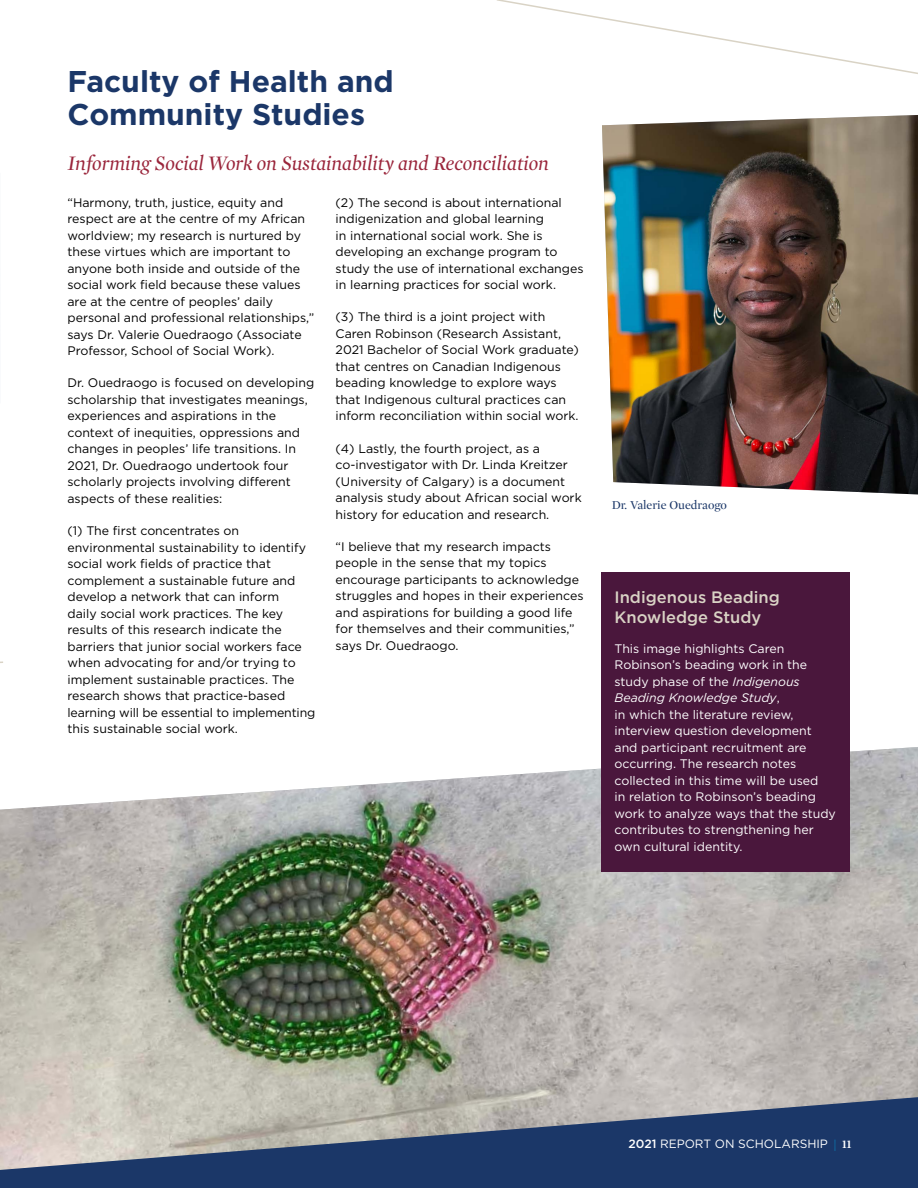
<style>
.page{position:relative;width:918px;height:1188px;background:#fff}
.page>*{position:absolute;margin:0;border:0;box-sizing:border-box;transform-origin:0 0}
.t1{font:700 30px/33px "Gotham";color:#1b3768}
.t2{font:italic 21px "Mercury Display";color:#9a253b}
.t3{font:500 16.5px/19.8px "Gotham";color:#d9d3c5}
.t4{font:12.3px/16.5px "Gotham";color:#000}
.t5{font:12.3px/16.5px "Gotham";color:#fff}
.t6{font:12.3px "Mercury Display";color:#1b3768}
.t7{font:12px "Gotham";color:#fff}
.s1{font-style:italic}
.s2{font-weight:500}
.s3{font-family:"Mercury Display";color:#00a0dd}
.s4{font-family:"Mercury Display";font-weight:700}
</style>
<div class="page">
<img style="left:602px;top:115px;width:316px;height:379px">
<img style="left:0;top:747px;width:918px;height:349px">
<div style="left:602px;top:572px;width:248px;height:300px;background:#4a173c"></div>
<svg style="left:497px;top:0;width:421px;height:74px"></svg>
<svg style="left:0;top:1096px;width:918px;height:92px;background:#606e88"></svg>
<h1 class="t1" style="left:68px;top:64px;width:328px">Faculty of Health and<br>Community Studies</h1>
<h2 class="t2" style="left:68px;top:149px;width:483px">Informing Social Work on Sustainability and Reconciliation</h2>
<p class="t4" style="left:68px;top:194px;width:248px">“Harmony, truth, justice, equity and respect are at the centre of my African worldview; my research is nurtured by these virtues which are important to anyone both inside and outside of the social work field because these values are at the centre of peoples’ daily personal and professional relationships,” says Dr. Valerie Ouedraogo (Associate Professor, School of Social Work).</p>
<p class="t4" style="left:68px;top:375px;width:248px">Dr. Ouedraogo is focused on developing scholarship that investigates meanings, experiences and aspirations in the context of inequities, oppressions and changes in peoples’ life transitions. In 2021, Dr. Ouedraogo undertook four scholarly projects involving different aspects of these realities:</p>
<p class="t4" style="left:68px;top:522px;width:249px">(1) The first concentrates on environmental sustainability to identify social work fields of practice that complement a sustainable future and develop a network that can inform<br>daily social work practices. The key results of this research indicate the barriers that junior social workers face when advocating for and/or trying to implement sustainable practices. The research shows that practice-based learning will be essential to implementing this sustainable social work.</p>
<p class="t4" style="left:336px;top:194px;width:249px">(2) The second is about international indigenization and global learning<br>in international social work. She is developing an exchange program to study the use of international exchanges in learning practices for social work.</p>
<p class="t4" style="left:336px;top:309px;width:245px">(3) The third is a joint project with Caren Robinson (Research Assistant, 2021 Bachelor of Social Work graduate) that centres on Canadian Indigenous beading knowledge to explore ways that Indigenous cultural practices can inform reconciliation within social work.</p>
<p class="t4" style="left:336px;top:440px;width:248px">(4) Lastly, the fourth project, as a co-investigator with Dr. Linda Kreitzer (University of Calgary) is a document analysis study about African social work history for education and research.</p>
<p class="t4" style="left:336px;top:538px;width:249px">“I believe that my research impacts people in the sense that my topics encourage participants to acknowledge struggles and hopes in their experiences and aspirations for building a good life for themselves and their communities,” says Dr. Ouedraogo.</p>
<p class="t6" style="left:612px;top:497px;width:117px">Dr. Valerie Ouedraogo</p>
<h3 class="t3" style="left:615px;top:587px;width:167px">Indigenous Beading<br>Knowledge Study</h3>
<p class="t5" style="left:615px;top:640px;width:223px">This image highlights Caren<br>Robinson’s beading work in the study phase of the <span class="s1">Indigenous<br>Beading Knowledge Study</span>,<br>in which the literature review, interview question development and participant recruitment are occurring. The research notes collected in this time will be used<br>in relation to Robinson’s beading work to analyze ways that the study contributes to strengthening her own cultural identity.</p>
<p class="t7" style="left:628px;top:1137px;width:225px"><span class="s2">2021</span> REPORT ON SCHOLARSHIP <span class="s3">|</span> <span class="s4">11</span></p>
</div>
